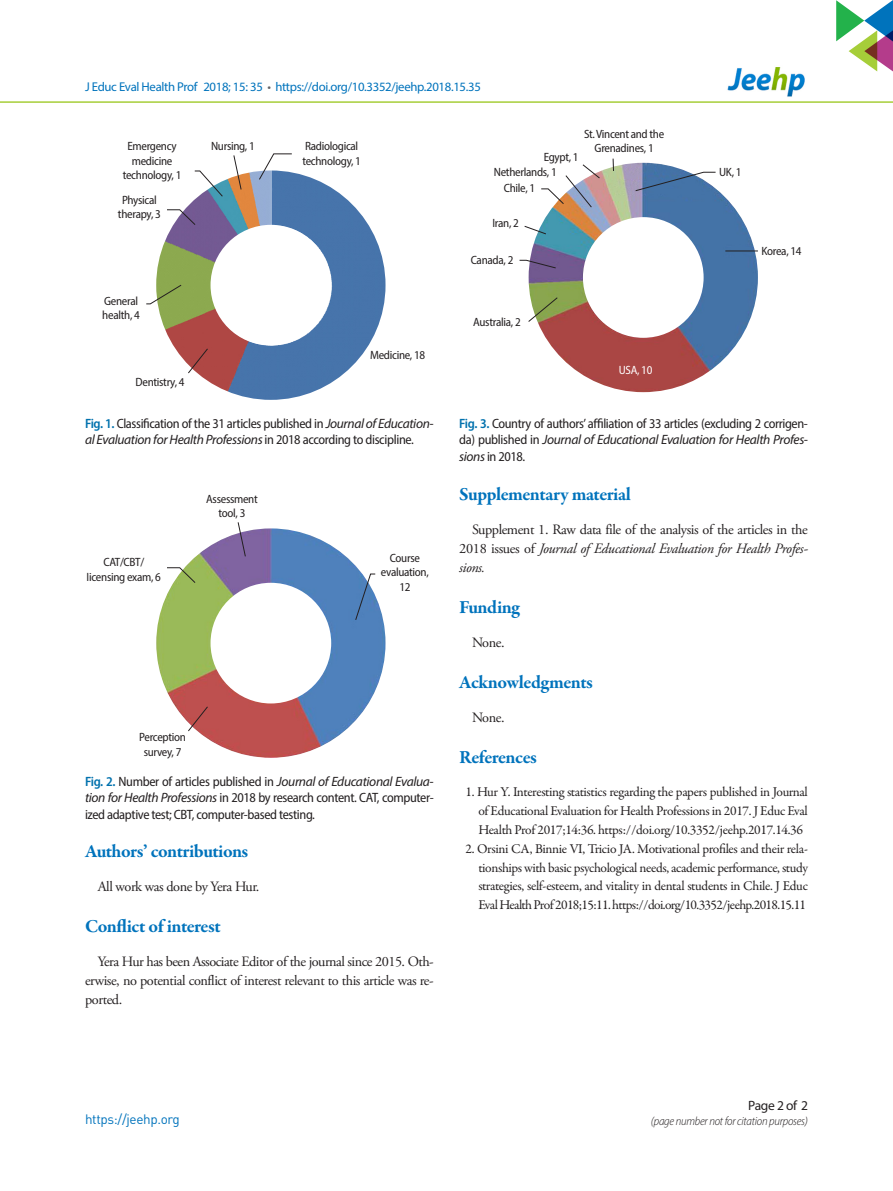
<style>
.page{position:relative;width:893px;height:1191px;background:#fff}
.page>*{position:absolute;margin:0;border:0;box-sizing:border-box;transform-origin:0 0}
.본문_대제목{font:700 18.75px "Garamond Premr Pro";letter-spacing:-.025em;color:#0073bc}
.본문{font:14.25px/18.8px "Adobe Garamond Pro";letter-spacing:-.03em;color:#231f20;text-align:justify}
.참고문헌_1자리{font:13.5px/18.8px "Garamond Premr Pro";letter-spacing:-.035em;color:#231f20;text-align:justify}
.표_제목__그림_설명{font:semi-condensed 13.5px/16.2px "Myriad Pro";letter-spacing:-.03em;color:#231f20;text-align:justify}
.t1{font:13.5px "DIN Pro";letter-spacing:-.025em;color:#0073bc}
.t2{font:13.5px "Myriad Pro";letter-spacing:-.025em;color:#231f20}
.t3{font:12.75px "Myriad Pro";letter-spacing:-.025em;color:#0073bc}
.그림_지문8pt{font:semi-condensed 12px/14.4px "Myriad Pro";letter-spacing:-.025em;color:#231f20;text-align:center}
.t4{font:italic 300 semi-condensed 12px "Myriad Pro";letter-spacing:-.02em;color:#231f20}
.그림_지문8pt-2{font:semi-condensed 12px "Myriad Pro";color:#fff}
.s1{color:#636366}
.s2{font-weight:600;color:#0071ad}
.s3{font-style:italic;font-stretch:normal}
.s4{font-style:italic}
</style>
<div class="page">
<hr style="left:0;top:101px;width:893px;height:2px;background:#a6ce39">
<svg style="left:836px;top:0;width:57px;height:71px"></svg>
<img style="left:727px;top:67px;width:78px;height:30px">
<img style="left:156px;top:170px;width:229px;height:230px;border-radius:115px">
<div style="left:211px;top:225px;width:120px;height:120px;background:#fff;border-radius:50%"></div>
<svg style="left:233px;top:155px;width:9px;height:35px"></svg>
<svg style="left:194px;top:171px;width:29px;height:26px"></svg>
<svg style="left:167px;top:209px;width:29px;height:16px"></svg>
<svg style="left:146px;top:284px;width:36px;height:20px"></svg>
<svg style="left:188px;top:348px;width:20px;height:25px"></svg>
<img style="left:156px;top:528px;width:229px;height:230px;border-radius:115px">
<div style="left:211px;top:583px;width:120px;height:120px;background:#fff;border-radius:50%"></div>
<svg style="left:238px;top:522px;width:8px;height:35px"></svg>
<svg style="left:167px;top:567px;width:29px;height:16px"></svg>
<svg style="left:188px;top:706px;width:20px;height:25px"></svg>
<svg style="left:355px;top:573px;width:21px;height:47px"></svg>
<img style="left:529px;top:163px;width:229px;height:229px;border-radius:115px">
<div style="left:583px;top:217px;width:121px;height:121px;background:#fff;border-radius:50%"></div>
<svg style="left:528px;top:297px;width:30px;height:25px"></svg>
<hr style="left:725px;top:251px;width:33px;height:1px;background:#231f20">
<svg style="left:635px;top:172px;width:81px;height:19px;background:#6282ac"></svg>
<svg style="left:519px;top:260px;width:37px;height:8px"></svg>
<svg style="left:524px;top:226px;width:22px;height:8px"></svg>
<svg style="left:613px;top:159px;width:1px;height:12px"></svg>
<svg style="left:541px;top:164px;width:59px;height:44px"></svg>
<svg style="left:259px;top:153px;width:33px;height:27px"></svg>
<p class="t3" style="left:85px;top:79px;width:397px">J Educ Eval Health Prof 2018; 15: 35 <span class="s1">•</span> https://doi.org/10.3352/jeehp.2018.15.35</p>
<p class="그림_지문8pt" style="left:123px;top:139px;width:60px">Emergency medicine technology, 1</p>
<p class="그림_지문8pt" style="left:211px;top:139px;width:45px">Nursing, 1</p>
<p class="그림_지문8pt" style="left:118px;top:192px;width:44px">Physical therapy, 3</p>
<p class="그림_지문8pt" style="left:102px;top:293px;width:39px;text-align:left">General health, 4</p>
<p class="그림_지문8pt" style="left:136px;top:374px;width:51px">Dentistry, 4</p>
<p class="그림_지문8pt" style="left:302px;top:139px;width:60px;text-align:left">Radiological technology, 1</p>
<p class="그림_지문8pt" style="left:370px;top:347px;width:57px">Medicine, 18</p>
<p class="그림_지문8pt" style="left:544px;top:149px;width:36px">Egypt, 1</p>
<p class="그림_지문8pt" style="left:494px;top:165px;width:64px">Netherlands, 1</p>
<p class="그림_지문8pt" style="left:504px;top:180px;width:33px">Chile, 1</p>
<p class="그림_지문8pt" style="left:492px;top:216px;width:28px">Iran, 2</p>
<p class="그림_지문8pt" style="left:471px;top:253px;width:44px">Canada, 2</p>
<p class="그림_지문8pt" style="left:584px;top:126px;width:82px">St. Vincent and the<br>Grenadines, 1</p>
<p class="그림_지문8pt" style="left:473px;top:314px;width:49px">Australia, 2</p>
<p class="그림_지문8pt-2" style="left:619px;top:363px;width:35px">USA, 10</p>
<p class="그림_지문8pt" style="left:719px;top:165px;width:24px">UK, 1</p>
<p class="그림_지문8pt" style="left:761px;top:244px;width:42px">Korea, 14</p>
<p class="표_제목__그림_설명" style="left:85px;top:415px;width:350px"><span class="s2">Fig. 1.</span> Classification of the 31 articles published in <span class="s3">Journal of Education&shy;al Evaluation for Health Professions</span> in 2018 according to discipline.</p>
<p class="그림_지문8pt" style="left:87px;top:555px;width:76px">CAT/CBT/<br>Iicensing exam, 6</p>
<p class="그림_지문8pt" style="left:206px;top:491px;width:53px">Assessment tool, 3</p>
<p class="그림_지문8pt" style="left:381px;top:550px;width:49px">Course evaluation,<br>12</p>
<p class="그림_지문8pt" style="left:139px;top:729px;width:48px">Perception survey, 7</p>
<p class="표_제목__그림_설명" style="left:85px;top:773px;width:350px"><span class="s2">Fig. 2.</span> Number of articles published in <span class="s3">Journal of Educational Evalua&shy;tion for Health Professions</span> in 2018 by research content. CAT, computer&shy;ized adaptive test; CBT, computer-based testing.</p>
<p class="본문_대제목" style="left:85px;top:839px;width:165px">Authors’ contributions</p>
<p class="본문" style="left:98px;top:877px;width:163px">All work was done by Yera Hur.</p>
<p class="본문_대제목" style="left:85px;top:914px;width:137px">Conflict of interest</p>
<p class="본문" style="left:85px;top:952px;width:350px;text-indent:13px">Yera Hur has been Associate Editor of the journal since 2015. Oth&shy;erwise, no potential conflict of interest relevant to this article was re&shy;ported.</p>
<p class="표_제목__그림_설명" style="left:459px;top:415px;width:350px"><span class="s2">Fig. 3.</span> Country of authors’ affiliation of 33 articles (excluding 2 corrigen&shy;da) published in <span class="s3">Journal of Educational Evaluation for Health Profes&shy;sions</span> in 2018.</p>
<p class="본문_대제목" style="left:459px;top:482px;width:173px">Supplementary material</p>
<p class="본문" style="left:459px;top:520px;width:350px;text-indent:13px">Supplement 1. Raw data file of the analysis of the articles in the 2018 issues of <span class="s4">Journal of Educational Evaluation for Health Profes&shy;sions.</span></p>
<p class="본문_대제목" style="left:459px;top:595px;width:62px">Funding</p>
<p class="본문" style="left:472px;top:633px;width:34px">None.</p>
<p class="본문_대제목" style="left:459px;top:670px;width:135px">Acknowledgments</p>
<p class="본문" style="left:472px;top:708px;width:34px">None.</p>
<p class="본문_대제목" style="left:459px;top:745px;width:79px">References</p>
<p class="참고문헌_1자리" style="left:478px;top:783px;width:331px;text-indent:-13px">1. Hur Y. Interesting statistics regarding the papers published in Journal of Educational Evaluation for Health Professions in 2017. J Educ Eval Health Prof 2017;14:36. https://doi.org/10.3352/jeehp.2017.14.36</p>
<p class="참고문헌_1자리" style="left:478px;top:839px;width:331px;text-indent:-13px">2. Orsini CA, Binnie VI, Tricio JA. Motivational profiles and their rela&shy;tionships with basic psychological needs, academic performance, study strategies, self-esteem, and vitality in dental students in Chile. J Educ Eval Health Prof 2018;15:11. https://doi.org/10.3352/jeehp.2018.15.11</p>
<p class="t2" style="left:748px;top:1097px;width:61px">Page 2 of 2</p>
<p class="t1" style="left:85px;top:1110px;width:96px">https://jeehp.org</p>
<p class="t4" style="left:651px;top:1114px;width:159px">(page number not for citation purposes)</p>
</div>
